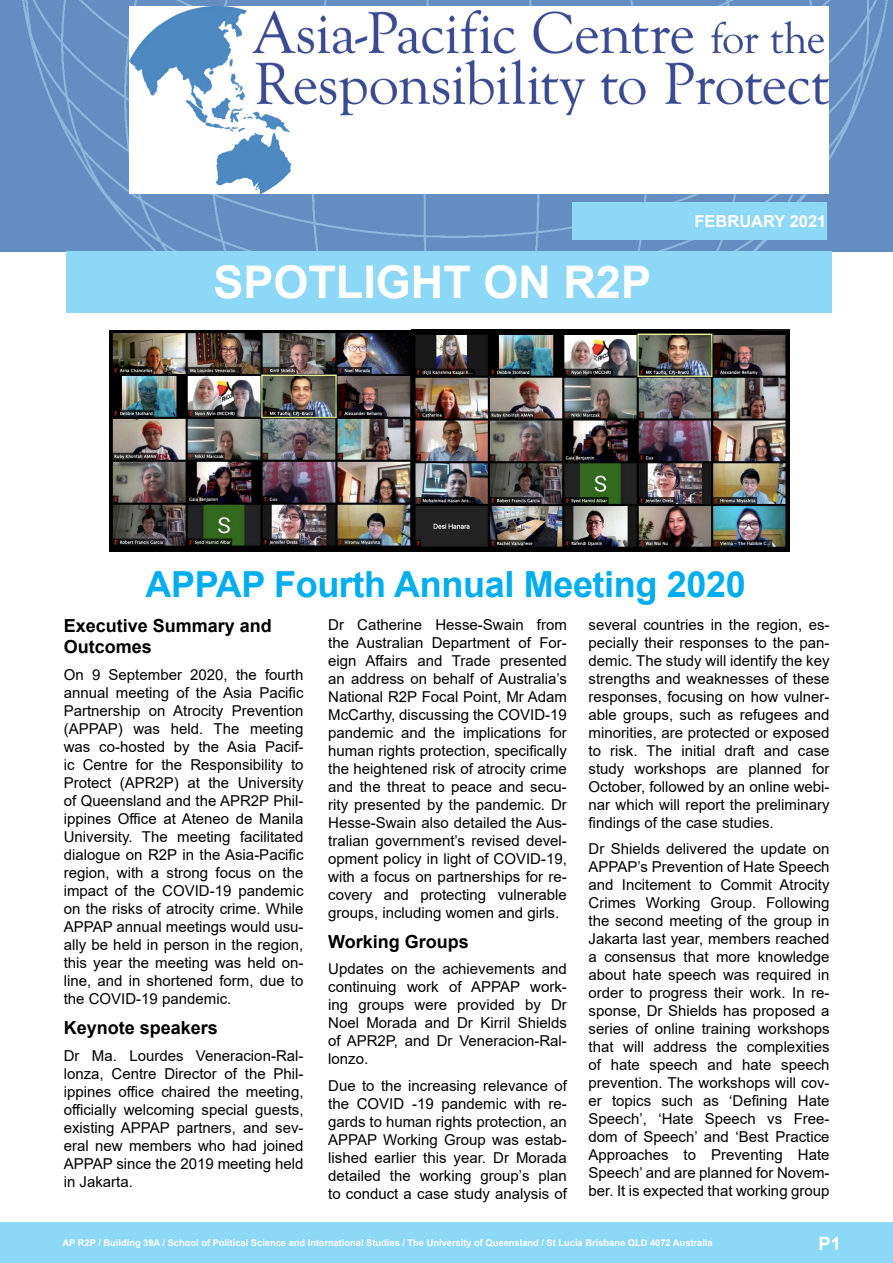
<style>
.page{position:relative;width:893px;height:1263px;background:#fff}
.page>*{position:absolute;margin:0;border:0;box-sizing:border-box;transform-origin:0 0}
.t1{font:700 45px "Arial";color:#fff}
.Sub_Heading{font:700 36px "Arial";letter-spacing:-.01em;color:#00aeef}
.t2{font:700 18.3px "Arial";color:#fff}
.Introduction{font:700 18px/21.6px "Arial";color:#000}
.t3{font:700 16.5px "Arial";color:#fff}
.Introduction-2{font:15px/18px "Arial";color:#000;text-align:justify}
.t4{font:700 9.3px "Arial";color:#fff}
</style>
<div class="page">
<div style="left:0;top:0;width:893px;height:252px;background:#648dc1"></div>
<img style="left:22px;top:0;width:866px;height:252px">
<div style="left:0;top:1223px;width:893px;height:40px;background:#8dd7f7"></div>
<div style="left:66px;top:251px;width:765px;height:62px;background:#8dd7f7"></div>
<div style="left:572px;top:202px;width:254px;height:38px;background:#8dd7f7"></div>
<img style="left:110px;top:330px;width:680px;height:221px">
<img style="left:130px;top:7px;width:699px;height:186px">
<p class="t1" style="left:213px;top:251px;width:439px">SPOTLIGHT ON R2P</p>
<p class="t3" style="left:694px;top:209px;width:134px">FEBRUARY 2021</p>
<p class="Sub_Heading" style="left:146px;top:559px;width:602px">APPAP Fourth Annual Meeting 2020</p>
<p class="Introduction" style="left:64px;top:615px;width:210px">Executive Summary and<br>Outcomes</p>
<p class="Introduction-2" style="left:64px;top:666px;width:241px">On 9 September 2020, the fourth annual meeting of the Asia Pacific Partnership on Atrocity Prevention (APPAP) was held. The meeting was co-hosted by the Asia Pacif&shy;ic Centre for the Responsibility to Protect (APR2P) at the University of Queensland and the APR2P Phil&shy;ippines Office at Ateneo de Manila University. The meeting facilitated dialogue on R2P in the Asia-Pacific region, with a strong focus on the impact of the COVID-19 pandemic on the risks of atrocity crime. While APPAP annual meetings would usu&shy;ally be held in person in the region, this year the meeting was held on&shy;line, and in shortened form, due to the COVID-19 pandemic.</p>
<p class="Introduction" style="left:64px;top:1017px;width:156px">Keynote speakers</p>
<p class="Introduction-2" style="left:64px;top:1046px;width:241px">Dr Ma. Lourdes Veneracion-Ral&shy;lonza, Centre Director of the Phil&shy;ippines office chaired the meeting, officially welcoming special guests, existing APPAP partners, and sev&shy;eral new members who had joined APPAP since the 2019 meeting held in Jakarta.</p>
<p class="Introduction-2" style="left:328px;top:615px;width:240px">Dr Catherine Hesse-Swain from the Australian Department of For&shy;eign Affairs and Trade presented an address on behalf of Australia’s National R2P Focal Point, Mr Adam McCarthy, discussing the COVID-19 pandemic and the implications for human rights protection, specifically the heightened risk of atrocity crime and the threat to peace and secu&shy;rity presented by the pandemic. Dr Hesse-Swain also detailed the Aus&shy;tralian government’s revised devel&shy;opment policy in light of COVID-19, with a focus on partnerships for re&shy;covery and protecting vulnerable groups, including women and girls.</p>
<p class="Introduction" style="left:328px;top:931px;width:142px">Working Groups</p>
<p class="Introduction-2" style="left:328px;top:960px;width:240px">Updates on the achievements and continuing work of APPAP work&shy;ing groups were provided by Dr Noel Morada and Dr Kirril Shields of APR2P, and Dr Veneracion-Ral&shy;lonzo.</p>
<p class="Introduction-2" style="left:328px;top:1076px;width:240px">Due to the increasing relevance of the COVID -19 pandemic with re&shy;gards to human rights protection, an APPAP Working Group was estab&shy;lished earlier this year. Dr Morada detailed the working group’s plan to conduct a case study analysis of</p>
<p class="Introduction-2" style="left:589px;top:615px;width:242px">several countries in the region, es&shy;pecially their responses to the pan&shy;demic. The study will identify the key strengths and weaknesses of these responses, focusing on how vulner&shy;able groups, such as refugees and minorities, are protected or exposed to risk. The initial draft and case study workshops are planned for October, followed by an online webi&shy;nar which will report the preliminary findings of the case studies.</p>
<p class="Introduction-2" style="left:589px;top:840px;width:242px">Dr Shields delivered the update on APPAP’s Prevention of Hate Speech and Incitement to Commit Atrocity Crimes Working Group. Following the second meeting of the group in Jakarta last year, members reached a consensus that more knowledge about hate speech was required in order to progress their work. In re&shy;sponse, Dr Shields has proposed a series of online training workshops that will address the complexities of hate speech and hate speech prevention. The workshops will cov&shy;er topics such as ‘Defining Hate Speech’, ‘Hate Speech vs Free&shy;dom of Speech’ and ‘Best Practice Approaches to Preventing Hate Speech’ and are planned for Novem&shy;ber. It is expected that working group</p>
<p class="t4" style="left:62px;top:1236px;width:652px">AP R2P / Building 39A / School of Political Science and International Studies / The University of Queensland / St Lucia Brisbane QLD 4072 Australia</p>
<p class="t2" style="left:818px;top:1231px;width:24px">P1</p>
</div>
